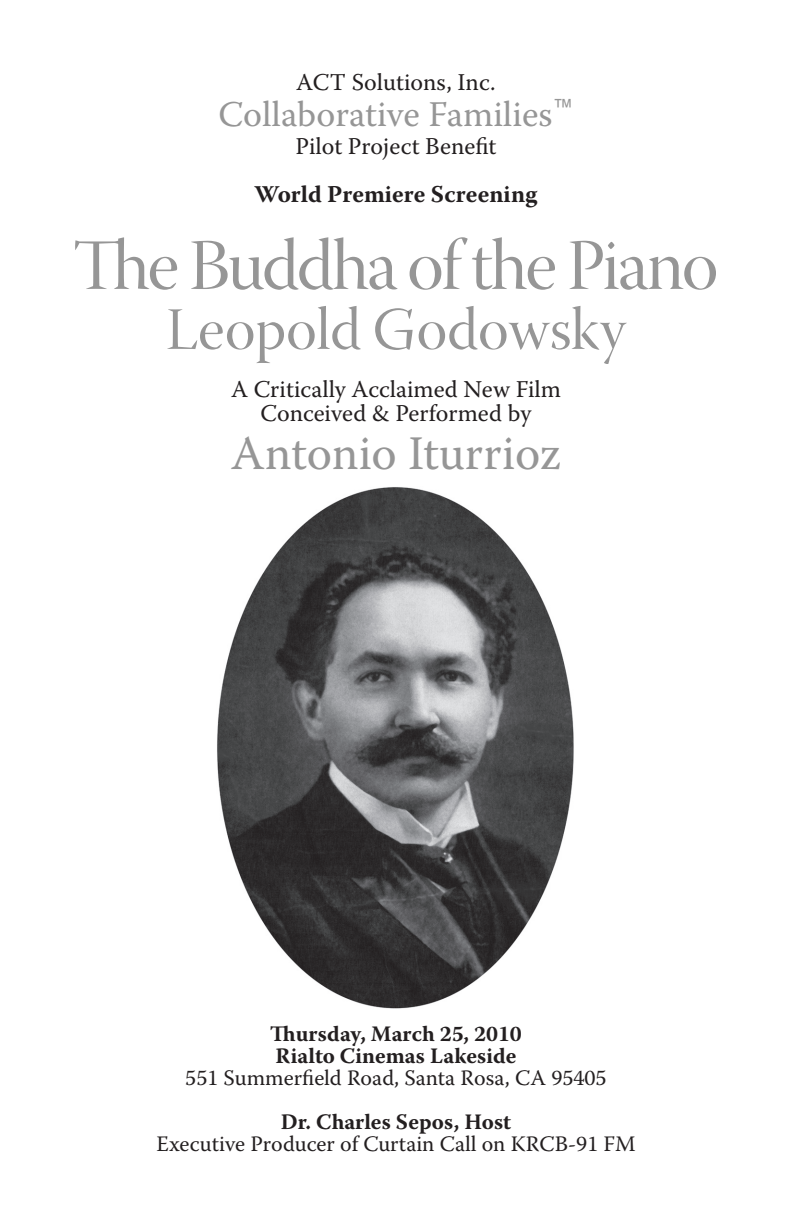
<style>
.page{position:relative;width:792px;height:1224px;background:#fff}
.page>*{position:absolute;margin:0;border:0;box-sizing:border-box;transform-origin:0 0}
.t1{font:72px "Warnock Pro Disp";letter-spacing:-.03em;color:#969696}
.t2{font:60px "Warnock Pro Disp";color:#969696}
.t3{font:48px "Warnock Pro";color:#969696}
.t4{font:36px "Warnock Pro";color:#969696}
.t5{font:24px/24px "Warnock Pro";color:#231f20;text-align:center}
.t6{font:700 24px "Warnock Pro";color:#231f20}
.t7{font:22px "Warnock Pro";color:#231f20}
.t8{font:700 22px/22px "Warnock Pro";color:#231f20}
</style>
<div class="page">
<img style="left:217px;top:487px;width:357px;height:522px">
<p class="t5" style="left:296px;top:69px;width:201px">ACT Solutions, Inc.</p>
<h3 class="t4" style="left:218px;top:92px;width:357px">Collaborative Families<sup>™</sup></h3>
<p class="t5" style="left:295px;top:134px;width:203px">Pilot Project Benefit</p>
<p class="t6" style="left:255px;top:180px;width:284px">World Premiere Screening</p>
<h1 class="t1" style="left:74px;top:227px;width:646px">The Buddha of the Piano</h1>
<h2 class="t2" style="left:166px;top:297px;width:462px">Leopold Godowsky</h2>
<p class="t5" style="left:231px;top:377px;width:331px">A Critically Acclaimed New Film<br>Conceived &amp; Performed by</p>
<h3 class="t3" style="left:231px;top:424px;width:332px">Antonio Iturrioz</h3>
<p class="t8" style="left:270px;top:1022px;width:253px">Thursday, March 25, 2010<br>Rialto Cinemas Lakeside</p>
<p class="t7" style="left:185px;top:1064px;width:423px">551 Summerfield Road, Santa Rosa, CA 95405</p>
<p class="t8" style="left:281px;top:1110px;width:232px">Dr. Charles Sepos, Host</p>
<p class="t7" style="left:156px;top:1130px;width:481px">Executive Producer of Curtain Call on KRCB-91 FM</p>
</div>
